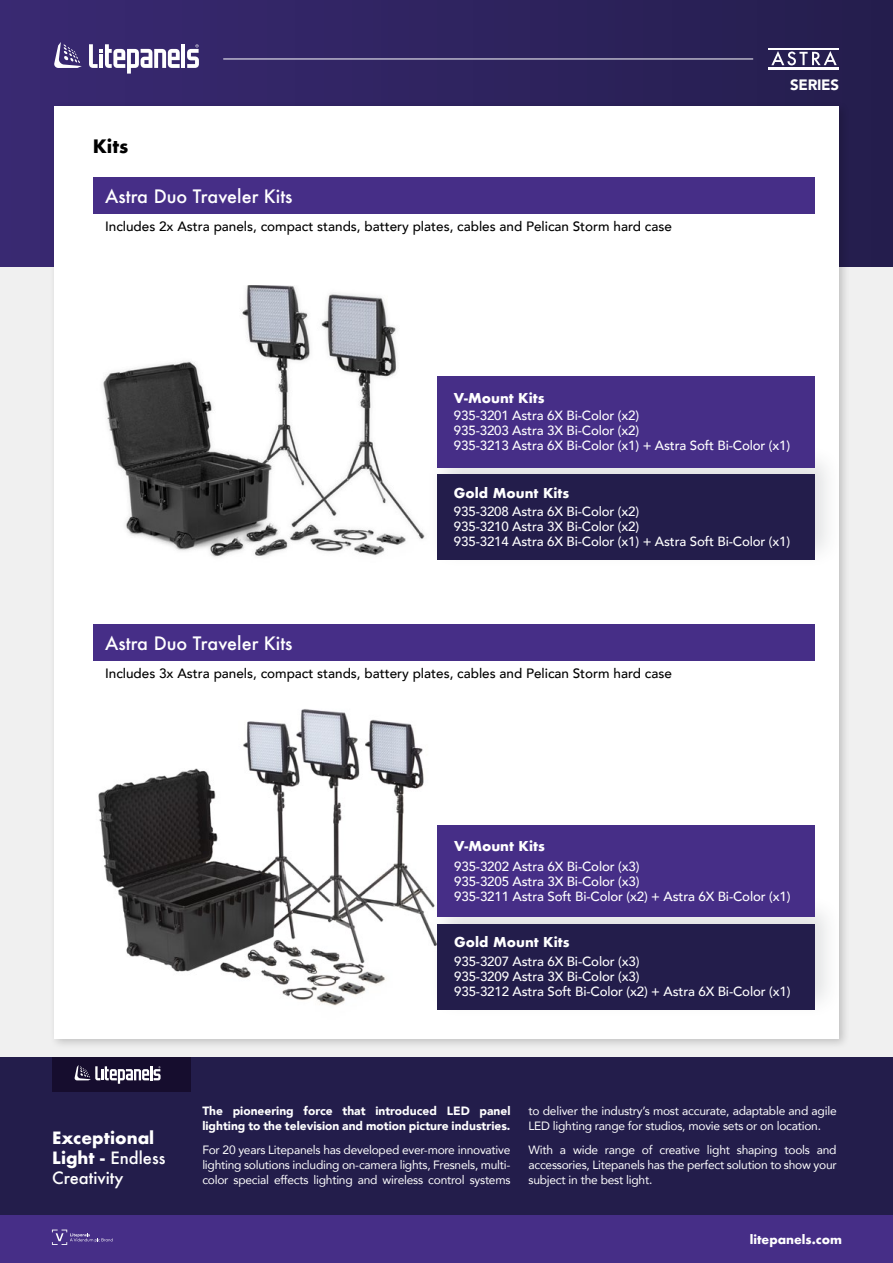
<style>
.page{position:relative;width:893px;height:1263px;background:#fff}
.page>*{position:absolute;margin:0;border:0;box-sizing:border-box;transform-origin:0 0}
.t1{font:500 18px "Futura";color:#fff}
.t2{font:700 18px "Futura";color:#000}
.t3{font:700 16.5px/19.8px "Futura";color:#fff}
.t4{font:900 15px "Avenir";letter-spacing:-.02em;color:#fff}
.t5{font:500 13.5px "Avenir";color:#000}
.t6{font:500 13.35px/15px "Avenir";letter-spacing:-.01em;color:#fff}
.t7{font:700 13.35px "Futura";color:#fff}
.t8{font:12px/15px "Avenir";letter-spacing:-.02em;color:#fff;text-align:justify}
.t9{font:900 12px/15px "Avenir";color:#fff}
.t10{font:700 12px "Futura";color:#fff}
.s1{font-weight:500}
</style>
<div class="page">
<div style="left:0;top:0;width:893px;height:268px;background:linear-gradient(to right,#3b2a73,#26204e)"></div>
<div style="left:0;top:268px;width:893px;height:995px;background:#f0f0f0"></div>
<div style="left:49px;top:101px;width:801px;height:949px;background:#000;opacity:.2"></div>
<div style="left:54px;top:106px;width:785px;height:933px;background:#fff"></div>
<div style="left:0;top:1214px;width:893px;height:49px;background:#462e87"></div>
<div style="left:0;top:1057px;width:893px;height:157px;background:#231d4b"></div>
<div style="left:52px;top:1057px;width:139px;height:35px;background:#160d2e"></div>
<svg style="left:75px;top:1065px;width:86px;height:19px"></svg>
<svg style="left:52px;top:1229px;width:61px;height:16px"></svg>
<hr style="left:223px;top:59px;width:530px;height:1px;background:#fff">
<hr style="left:769px;top:67px;width:70px;height:3px;background:#fff">
<hr style="left:769px;top:48px;width:70px;height:1px;background:#fff">
<svg style="left:771px;top:51px;width:66px;height:14px"></svg>
<hr style="left:181px;top:44px;width:4px;height:24px;background:#fff">
<svg style="left:89px;top:44px;width:91px;height:30px"></svg>
<svg style="left:54px;top:42px;width:28px;height:26px"></svg>
<svg style="left:187px;top:44px;width:12px;height:24px"></svg>
<div style="left:94px;top:177px;width:721px;height:37px;background:#462e87"></div>
<img style="left:98px;top:709px;width:340px;height:297px">
<img style="left:103px;top:285px;width:322px;height:272px">
<div style="left:426px;top:444px;width:417px;height:125px;background:#30373f;opacity:.15"></div>
<div style="left:437px;top:475px;width:377px;height:85px;background:#231d4b"></div>
<div style="left:437px;top:376px;width:378px;height:92px;background:#462e87"></div>
<div style="left:94px;top:625px;width:721px;height:36px;background:#462e87"></div>
<div style="left:426px;top:894px;width:417px;height:124px;background:#30373f;opacity:.15"></div>
<div style="left:437px;top:924px;width:378px;height:85px;background:#231d4b"></div>
<div style="left:438px;top:825px;width:377px;height:92px;background:#462e87"></div>
<h1 class="t2" style="left:93px;top:138px;width:37px">Kits</h1>
<h1 class="t1" style="left:105px;top:188px;width:189px">Astra Duo Traveler Kits</h1>
<p class="t5" style="left:105px;top:220px;width:568px">Includes 2x Astra panels, compact stands, battery plates, cables and Pelican Storm hard case</p>
<p class="t7" style="left:454px;top:391px;width:92px">V-Mount Kits</p>
<p class="t4" style="left:790px;top:79px;width:50px">SERIES</p>
<p class="t6" style="left:454px;top:410px;width:338px">935-3201 Astra 6X Bi-Color (x2)<br>935-3203 Astra 3X Bi-Color (x2)<br>935-3213 Astra 6X Bi-Color (x1) + Astra Soft Bi-Color (x1)</p>
<p class="t7" style="left:454px;top:487px;width:117px">Gold Mount Kits</p>
<p class="t6" style="left:454px;top:505px;width:338px">935-3208 Astra 6X Bi-Color (x2)<br>935-3210 Astra 3X Bi-Color (x2)<br>935-3214 Astra 6X Bi-Color (x1) + Astra Soft Bi-Color (x1)</p>
<h1 class="t1" style="left:105px;top:635px;width:189px">Astra Duo Traveler Kits</h1>
<p class="t5" style="left:105px;top:667px;width:568px">Includes 3x Astra panels, compact stands, battery plates, cables and Pelican Storm hard case</p>
<p class="t7" style="left:454px;top:840px;width:92px">V-Mount Kits</p>
<p class="t6" style="left:454px;top:860px;width:338px">935-3202 Astra 6X Bi-Color (x3)<br>935-3205 Astra 3X Bi-Color (x3)<br>935-3211 Astra Soft Bi-Color (x2) + Astra 6X Bi-Color (x1)</p>
<p class="t7" style="left:454px;top:935px;width:117px">Gold Mount Kits</p>
<p class="t6" style="left:454px;top:955px;width:338px">935-3207 Astra 6X Bi-Color (x3)<br>935-3209 Astra 3X Bi-Color (x3)<br>935-3212 Astra Soft Bi-Color (x2) + Astra 6X Bi-Color (x1)</p>
<p class="t3" style="left:52px;top:1129px;width:115px">Exceptional<br>Light - <span class="s1">Endless<br>Creativity</span></p>
<p class="t9" style="left:202px;top:1105px;width:310px">The pioneering force that introduced LED panel lighting to the television and motion picture industries.</p>
<p class="t8" style="left:202px;top:1143px;width:310px">For 20 years Litepanels has developed ever-more innovative lighting solutions including on-camera lights, Fresnels, multi&shy;color special effects lighting and wireless control systems</p>
<p class="t8" style="left:528px;top:1105px;width:310px">to deliver the industry’s most accurate, adaptable and agile<br>LED lighting range for studios, movie sets or on location.</p>
<p class="t8" style="left:528px;top:1143px;width:310px">With a wide range of creative light shaping tools and accessories, Litepanels has the perfect solution to show your subject in the best light.</p>
<p class="t10" style="left:750px;top:1234px;width:94px">litepanels.com</p>
</div>
